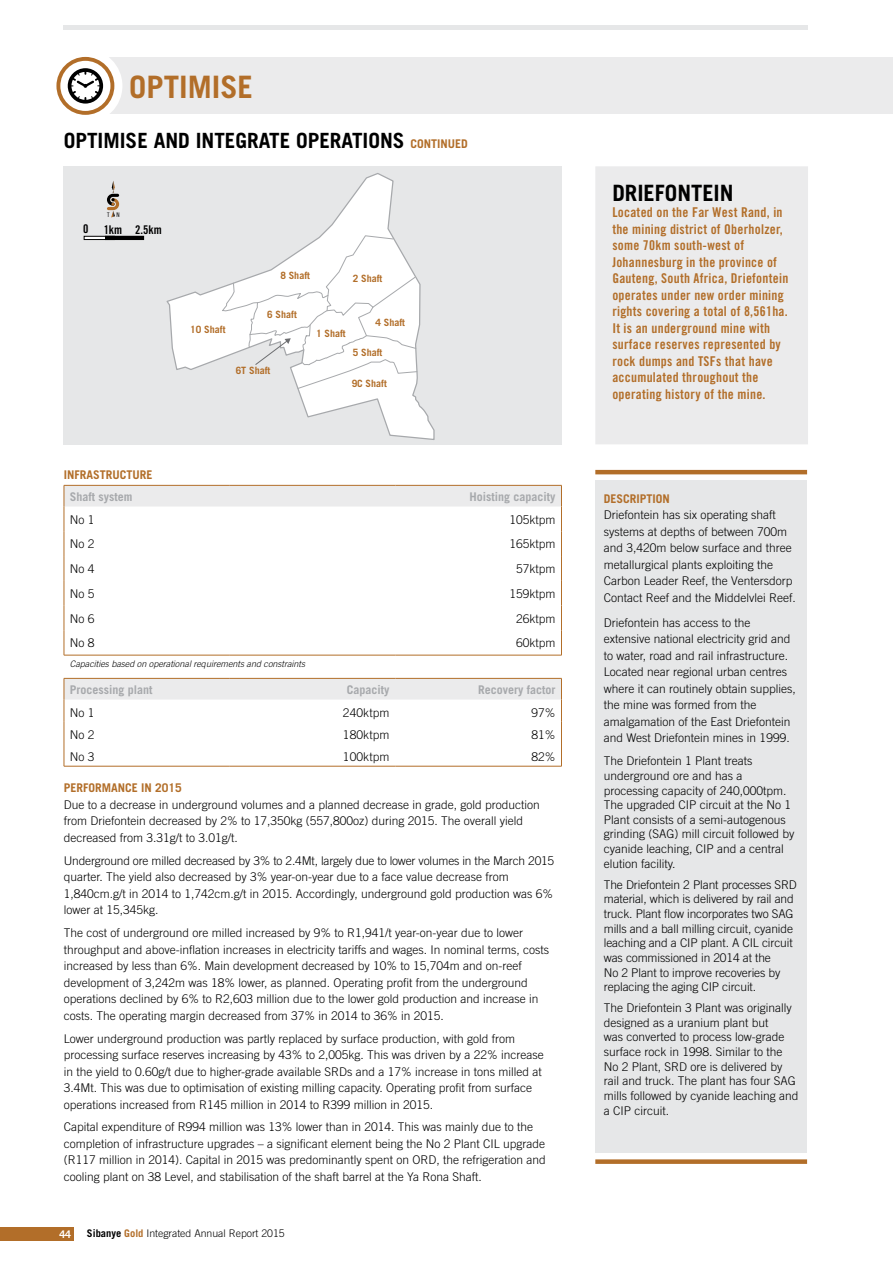
<style>
.page{position:relative;width:893px;height:1263px;background:#fff}
.page>*{position:absolute;margin:0;border:0;box-sizing:border-box;transform-origin:0 0}
.heading_2{font:700 30.9px "Trade Gothic";color:#b26e29}
.heading_1{font:700 22.5px "Trade Gothic";color:#000}
.t1{font:700 21px "Trade Gothic";color:#000}
.Intro_paragraph{font:13.5px/16.5px "Trade Gothic Bold Cond Twenty";letter-spacing:.02em;color:#b26e29}
.Body_copy{font:300 12px/16.5px "Trade Gothic";color:#000}
.Body_copy-2{font:700 12px "Trade Gothic";color:#a7a9ac}
.heading_2-2{font:700 12px "Trade Gothic";color:#b26e29}
.heading_1-2{font:700 12px "Trade Gothic";color:#b26e29}
.t2{font:12px "Trade Gothic Bold Cond Twenty";color:#000}
.t3{font:300 10.5px "Trade Gothic";color:#000}
.t4{font:700 10.5px "Trade Gothic";color:#fff}
.t5{font:700 10.05px "Trade Gothic";color:#b26e29}
.footnote{font:italic 300 9px "Trade Gothic";color:#000}
.t6{font:6.3px "Trade Gothic Cond Eighteen";color:#000}
.s1{font-size:12px;color:#b26e29}
.s2{font-weight:700}
.s3{font-weight:700;color:#b26e29}
</style>
<div class="page">
<div style="left:595px;top:481px;width:212px;height:672px;background:#e6e7e8"></div>
<hr style="left:595px;top:470px;width:212px;height:4px;background:#b26e29">
<div style="left:595px;top:1159px;width:212px;height:5px;background:#b26e29"></div>
<svg style="left:64px;top:486px;width:497px;height:213px"></svg>
<hr style="left:64px;top:678px;width:166px;height:1px;background:#b26e29">
<hr style="left:230px;top:678px;width:166px;height:1px;background:#b26e29">
<hr style="left:396px;top:678px;width:166px;height:1px;background:#b26e29">
<svg style="left:64px;top:678px;width:1px;height:88px"></svg>
<svg style="left:561px;top:678px;width:1px;height:88px"></svg>
<hr style="left:64px;top:766px;width:166px;height:1px;background:#b26e29">
<hr style="left:230px;top:766px;width:166px;height:1px;background:#b26e29">
<hr style="left:396px;top:766px;width:166px;height:1px;background:#b26e29">
<hr style="left:64px;top:485px;width:166px;height:1px;background:#b26e29">
<hr style="left:230px;top:485px;width:166px;height:1px;background:#b26e29">
<hr style="left:396px;top:485px;width:166px;height:1px;background:#b26e29">
<svg style="left:64px;top:485px;width:1px;height:170px"></svg>
<svg style="left:561px;top:485px;width:1px;height:170px"></svg>
<hr style="left:64px;top:655px;width:166px;height:1px;background:#b26e29">
<hr style="left:230px;top:655px;width:166px;height:1px;background:#b26e29">
<hr style="left:396px;top:655px;width:166px;height:1px;background:#b26e29">
<div style="left:63px;top:166px;width:498px;height:278px;background:#e6e7e8"></div>
<svg style="left:165px;top:172px;width:270px;height:269px"></svg>
<svg style="left:222px;top:235px;width:196px;height:154px"></svg>
<div style="left:85px;top:57px;width:808px;height:57px;background:#ebebec"></div>
<div style="left:48px;top:49px;width:74px;height:74px;background:#fff;border-radius:50%"></div>
<svg style="left:58px;top:59px;width:54px;height:54px"></svg>
<div style="left:56px;top:57px;width:58px;height:58px;border:4px solid #b26e29;border-radius:50%"></div>
<svg style="left:68px;top:68px;width:35px;height:36px"></svg>
<div style="left:84px;top:236px;width:31px;height:4px;border:1px solid #000"></div>
<div style="left:105px;top:236px;width:39px;height:4px;border:1px solid #000"></div>
<svg style="left:107px;top:181px;width:12px;height:36px"></svg>
<div style="left:595px;top:166px;width:213px;height:278px;background:#ebebec"></div>
<div style="left:0;top:1227px;width:74px;height:13px;background:#b26e29"></div>
<hr style="left:64px;top:26px;width:744px;height:4px;background:#e6e7e8">
<p class="heading_2" style="left:129px;top:68px;width:125px">OPTIMISE</p>
<p class="t1" style="left:64px;top:128px;width:406px">OPTIMISE AND INTEGRATE OPERATIONS <span class="s1">CONTINUED</span></p>
<p class="t6" style="left:107px;top:211px;width:14px">T N</p>
<p class="t2" style="left:83px;top:222px;width:7px">0</p>
<p class="t2" style="left:104px;top:222px;width:60px">1km 2.5km</p>
<p class="t5" style="left:190px;top:323px;width:37px">10 Shaft</p>
<p class="t5" style="left:280px;top:269px;width:31px">8 Shaft</p>
<p class="t5" style="left:267px;top:309px;width:31px">6 Shaft</p>
<p class="t5" style="left:353px;top:272px;width:31px">2 Shaft</p>
<p class="t5" style="left:375px;top:316px;width:31px">4 Shaft</p>
<p class="t5" style="left:353px;top:346px;width:31px">5 Shaft</p>
<p class="t5" style="left:352px;top:378px;width:37px">9C Shaft</p>
<p class="t5" style="left:316px;top:328px;width:31px">1 Shaft</p>
<p class="t5" style="left:236px;top:364px;width:36px">6T Shaft</p>
<p class="heading_1-2" style="left:64px;top:467px;width:90px">INFRASTRUCTURE</p>
<p class="Body_copy-2" style="left:70px;top:489px;width:64px">Shaft system</p>
<p class="Body_copy-2" style="left:469px;top:489px;width:88px">Hoisting capacity</p>
<p class="Body_copy" style="left:70px;top:511px;width:26px">No 1</p>
<p class="Body_copy" style="left:509px;top:511px;width:48px">105ktpm</p>
<p class="Body_copy" style="left:70px;top:536px;width:26px">No 2</p>
<p class="Body_copy" style="left:509px;top:536px;width:48px">165ktpm</p>
<p class="Body_copy" style="left:70px;top:560px;width:26px">No 4</p>
<p class="Body_copy" style="left:516px;top:560px;width:41px">57ktpm</p>
<p class="Body_copy" style="left:70px;top:585px;width:26px">No 5</p>
<p class="Body_copy" style="left:509px;top:585px;width:48px">159ktpm</p>
<p class="Body_copy" style="left:70px;top:610px;width:26px">No 6</p>
<p class="Body_copy" style="left:516px;top:610px;width:41px">26ktpm</p>
<p class="Body_copy" style="left:70px;top:635px;width:26px">No 8</p>
<p class="Body_copy" style="left:516px;top:635px;width:41px">60ktpm</p>
<p class="footnote" style="left:70px;top:659px;width:237px">Capacities based on operational requirements and constraints</p>
<p class="Body_copy-2" style="left:70px;top:682px;width:84px">Processing plant</p>
<p class="Body_copy-2" style="left:347px;top:682px;width:44px">Capacity</p>
<p class="Body_copy-2" style="left:478px;top:682px;width:79px">Recovery factor</p>
<p class="Body_copy" style="left:70px;top:704px;width:26px">No 1</p>
<p class="Body_copy" style="left:343px;top:704px;width:48px">240ktpm</p>
<p class="Body_copy" style="left:531px;top:704px;width:26px">97%</p>
<p class="Body_copy" style="left:70px;top:726px;width:26px">No 2</p>
<p class="Body_copy" style="left:343px;top:726px;width:48px">180ktpm</p>
<p class="Body_copy" style="left:531px;top:726px;width:26px">81%</p>
<p class="Body_copy" style="left:70px;top:748px;width:26px">No 3</p>
<p class="Body_copy" style="left:343px;top:748px;width:48px">100ktpm</p>
<p class="Body_copy" style="left:531px;top:748px;width:26px">82%</p>
<p class="heading_2-2" style="left:64px;top:781px;width:120px">PERFORMANCE IN 2015</p>
<p class="Body_copy" style="left:64px;top:796px;width:478px">Due to a decrease in underground volumes and a planned decrease in grade, gold production from Driefontein decreased by 2% to 17,350kg (557,800oz) during 2015. The overall yield decreased from 3.31g/t to 3.01g/t.</p>
<p class="Body_copy" style="left:64px;top:852px;width:492px">Underground ore milled decreased by 3% to 2.4Mt, largely due to lower volumes in the March 2015 quarter. The yield also decreased by 3% year-on-year due to a face value decrease from 1,840cm.g/t in 2014 to 1,742cm.g/t in 2015. Accordingly, underground gold production was 6% lower at 15,345kg.</p>
<p class="Body_copy" style="left:64px;top:924px;width:487px">The cost of underground ore milled increased by 9% to R1,941/t year-on-year due to lower throughput and above-inflation increases in electricity tariffs and wages. In nominal terms, costs increased by less than 6%. Main development decreased by 10% to 15,704m and on-reef development of 3,242m was 18% lower, as planned. Operating profit from the underground operations declined by 6% to R2,603 million due to the lower gold production and increase in costs. The operating margin decreased from 37% in 2014 to 36% in 2015.</p>
<p class="Body_copy" style="left:64px;top:1030px;width:482px">Lower underground production was partly replaced by surface production, with gold from processing surface reserves increasing by 43% to 2,005kg. This was driven by a 22% increase in the yield to 0.60g/t due to higher-grade available SRDs and a 17% increase in tons milled at 3.4Mt. This was due to optimisation of existing milling capacity. Operating profit from surface operations increased from R145 million in 2014 to R399 million in 2015.</p>
<p class="Body_copy" style="left:64px;top:1119px;width:484px">Capital expenditure of R994 million was 13% lower than in 2014. This was mainly due to the completion of infrastructure upgrades – a significant element being the No 2 Plant CIL upgrade (R117 million in 2014). Capital in 2015 was predominantly spent on ORD, the refrigeration and cooling plant on 38 Level, and stabilisation of the shaft barrel at the Ya Rona Shaft.</p>
<p class="t4" style="left:59px;top:1227px;width:13px">44</p>
<p class="t3" style="left:87px;top:1226px;width:199px"><span class="s2">Sibanye</span> <span class="s3">Gold</span> Integrated Annual Report 2015</p>
<p class="heading_1" style="left:612px;top:179px;width:123px">DRIEFONTEIN</p>
<p class="Intro_paragraph" style="left:612px;top:204px;width:178px">Located on the Far West Rand, in the mining district of Oberholzer, some 70km south-west of<br>Johannesburg in the province of<br>Gauteng, South Africa, Driefontein operates under new order mining rights covering a total of 8,561ha.<br>It is an underground mine with surface reserves represented by rock dumps and TSFs that have accumulated throughout the operating history of the mine.</p>
<p class="heading_2-2" style="left:604px;top:491px;width:68px">DESCRIPTION</p>
<p class="Body_copy" style="left:604px;top:506px;width:194px">Driefontein has six operating shaft systems at depths of between 700m and 3,420m below surface and three metallurgical plants exploiting the Carbon Leader Reef, the Ventersdorp Contact Reef and the Middelvlei Reef.</p>
<p class="Body_copy" style="left:604px;top:614px;width:194px">Driefontein has access to the extensive national electricity grid and to water, road and rail infrastructure.<br>Located near regional urban centres where it can routinely obtain supplies, the mine was formed from the amalgamation of the East Driefontein and West Driefontein mines in 1999.</p>
<p class="Body_copy" style="left:604px;top:753px;width:192px;line-height:14.7px">The Driefontein 1 Plant treats underground ore and has a processing capacity of 240,000tpm.<br>The upgraded CIP circuit at the No 1<br>Plant consists of a semi-autogenous grinding (SAG) mill circuit followed by cyanide leaching, CIP and a central elution facility.</p>
<p class="Body_copy" style="left:604px;top:877px;width:195px;line-height:14.7px">The Driefontein 2 Plant processes SRD material, which is delivered by rail and truck. Plant flow incorporates two SAG mills and a ball milling circuit, cyanide leaching and a CIP plant. A CIL circuit was commissioned in 2014 at the<br>No 2 Plant to improve recoveries by replacing the aging CIP circuit.</p>
<p class="Body_copy" style="left:604px;top:1000px;width:196px;line-height:14.7px">The Driefontein 3 Plant was originally designed as a uranium plant but<br>was converted to process low-grade surface rock in 1998. Similar to the<br>No 2 Plant, SRD ore is delivered by rail and truck. The plant has four SAG mills followed by cyanide leaching and a CIP circuit.</p>
</div>
